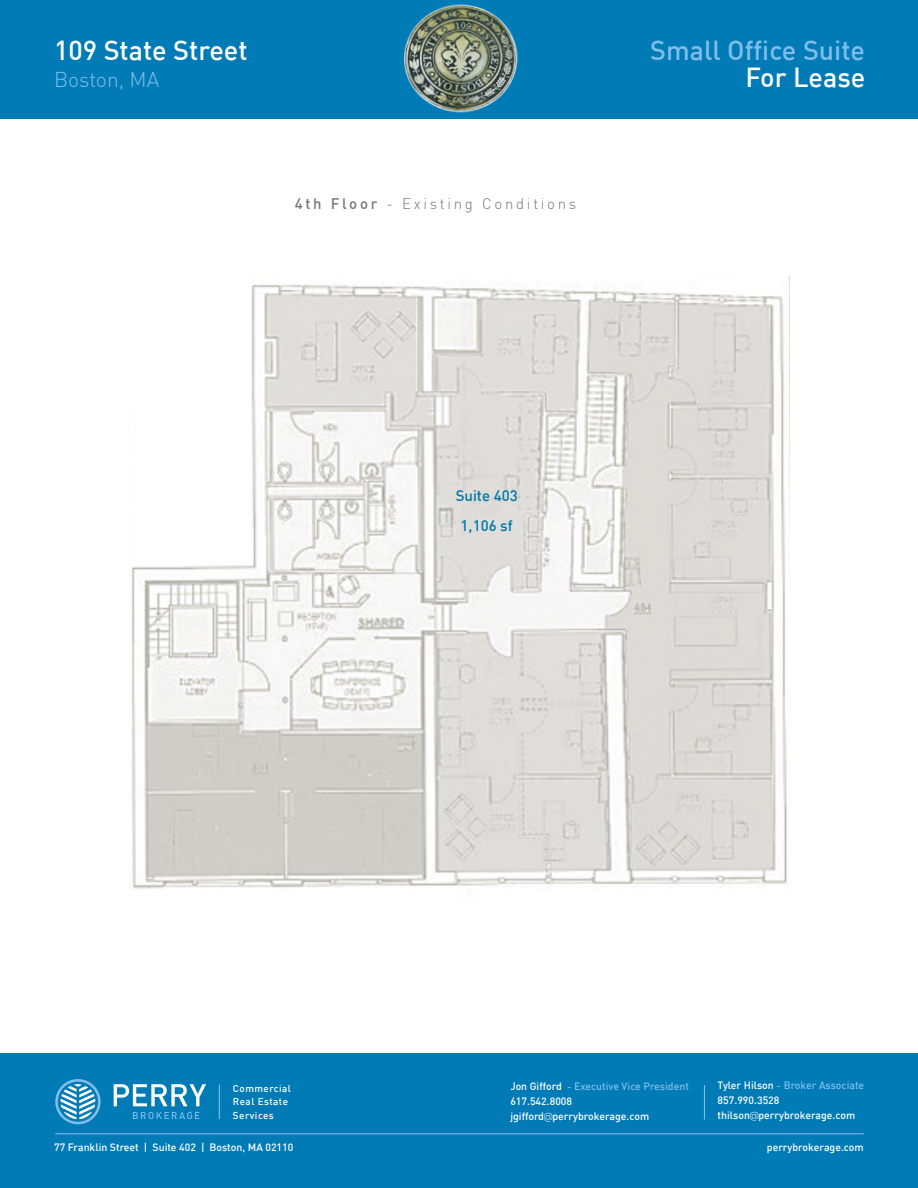
<style>
.page{position:relative;width:918px;height:1188px;background:#fff}
.page>*{position:absolute;margin:0;border:0;box-sizing:border-box;transform-origin:0 0}
.t1{font:500 27px "DIN";color:#fff}
.t2{font:500 27px "DIN";color:#7fbdeb}
.t3{font:300 21px "DIN";color:#7fbdeb}
.t4{font:300 15px "DIN";letter-spacing:.18em;color:#777779}
.t5{font:500 15px "DIN";color:#0077a8}
.t6{font:500 10.5px "DIN";color:#fff}
.t7{font:500 10.5px "DIN";color:#7fbdeb}
.t8{font:500 9.9px "DIN";letter-spacing:.05em;color:#fff}
.s1{font-weight:500}
.s2{color:#fff}
.s3{font-weight:300;color:#fff}
.s4{font-family:"Gill Sans";font-weight:300}
</style>
<div class="page">
<div style="left:0;top:0;width:918px;height:119px;background:#007bb6"></div>
<div style="left:0;top:1053px;width:918px;height:135px;background:#007bb6"></div>
<svg style="left:55px;top:1079px;width:46px;height:46px"></svg>
<svg style="left:133px;top:1112px;width:66px;height:7px"></svg>
<svg style="left:114px;top:1084px;width:92px;height:22px"></svg>
<hr style="left:219px;top:1084px;width:1px;height:35px;background:#7fbdeb">
<hr style="left:55px;top:1133px;width:809px;height:1px;background:#7fbdeb">
<hr style="left:704px;top:1085px;width:1px;height:35px;background:#7fbdeb">
<img style="left:131px;top:276px;width:658px;height:613px">
<img style="left:403px;top:4px;width:115px;height:109px">
<p class="t1" style="left:54px;top:33px;width:195px">109 State Street</p>
<p class="t3" style="left:54px;top:66px;width:107px">Boston, MA</p>
<p class="t4" style="left:295px;top:195px;width:283px"><span class="s1">4th Floor</span> - Existing Conditions</p>
<p class="t2" style="left:650px;top:33px;width:216px">Small Office Suite</p>
<p class="t1" style="left:745px;top:60px;width:122px">For Lease</p>
<p class="t5" style="left:456px;top:486px;width:64px">Suite 403</p>
<p class="t5" style="left:461px;top:516px;width:54px">1,106 sf</p>
<p class="t8" style="left:233px;top:1082px;width:60px">Commercial</p>
<p class="t8" style="left:233px;top:1095px;width:57px">Real Estate</p>
<p class="t8" style="left:233px;top:1109px;width:42px">Services</p>
<p class="t7" style="left:510px;top:1080px;width:180px"><span class="s2">Jon Gifford</span> <span class="s3">-</span> Executive Vice President</p>
<p class="t6" style="left:510px;top:1095px;width:63px">617.542.8008</p>
<p class="t6" style="left:510px;top:1110px;width:140px">jgifford<span class="s4">@</span>perrybrokerage.com</p>
<p class="t7" style="left:718px;top:1078px;width:148px"><span class="s2">Tyler Hilson</span> <span class="s3">-</span> Broker Associate</p>
<p class="t6" style="left:718px;top:1093px;width:63px">857.990.3528</p>
<p class="t6" style="left:718px;top:1108px;width:139px">thilson<span class="s4">@</span>perrybrokerage.com</p>
<p class="t6" style="left:54px;top:1142px;width:241px">77 Franklin Street | Suite 402 | Boston, MA 02110</p>
<p class="t6" style="left:767px;top:1142px;width:98px">perrybrokerage.com</p>
</div>
